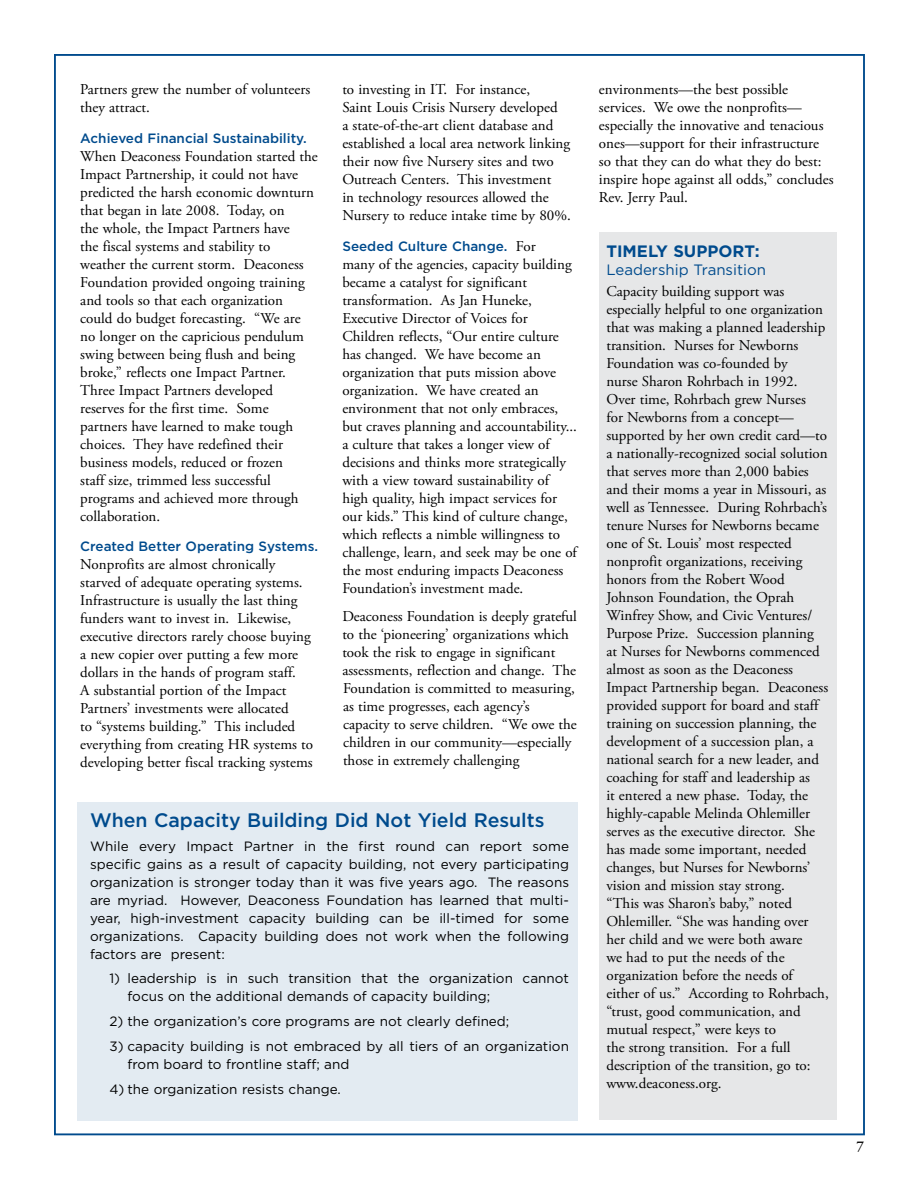
<style>
.page{position:relative;width:918px;height:1188px;background:#fff}
.page>*{position:absolute;margin:0;border:0;box-sizing:border-box;transform-origin:0 0}
.t1{font:500 19.5px "Gotham";color:#004b8d}
.t2{font:700 16.5px "Gotham";color:#004b8d}
.t3{font:15px/18px "Adobe Garamond Pro";color:#000}
.t4{font:15px "Gotham";color:#004b8d}
.t5{font:600 15px "Adobe Garamond Pro";color:#000}
.t6{font:13.5px/18px "Gotham";color:#000}
.t7{font:500 13.5px "Gotham";color:#004b8d}
.s1{font-family:"Adobe Garamond Pro";font-weight:400;font-size:15px;color:#000}
</style>
<div class="page">
<div style="left:599px;top:232px;width:237px;height:888px;background:#e6e7e8"></div>
<div style="left:77px;top:802px;width:500px;height:318px;background:#e3ebf2"></div>
<p class="t3" style="left:80px;top:81px;width:232px">Partners grew the number of volunteers they attract.</p>
<p class="t7" style="left:80px;top:130px;width:228px">Achieved Financial Sustainability.</p>
<p class="t3" style="left:80px;top:147px;width:239px">When Deaconess Foundation started the Impact Partnership, it could not have predicted the harsh economic downturn that began in late 2008. Today, on<br>the whole, the Impact Partners have<br>the fiscal systems and stability to weather the current storm. Deaconess Foundation provided ongoing training and tools so that each organization could do budget forecasting. “We are no longer on the capricious pendulum swing between being flush and being broke,” reflects one Impact Partner.<br>Three Impact Partners developed reserves for the first time. Some partners have learned to make tough choices. They have redefined their business models, reduced or frozen<br>staff size, trimmed less successful programs and achieved more through collaboration.</p>
<p class="t7" style="left:80px;top:538px;width:239px">Created Better Operating Systems.</p>
<p class="t3" style="left:80px;top:556px;width:234px">Nonprofits are almost chronically starved of adequate operating systems.<br>Infrastructure is usually the last thing funders want to invest in. Likewise, executive directors rarely choose buying a new copier over putting a few more dollars in the hands of program staff.<br>A substantial portion of the Impact Partners’ investments were allocated<br>to “systems building.” This included everything from creating HR systems to developing better fiscal tracking systems</p>
<p class="t3" style="left:342px;top:81px;width:230px">to investing in IT. For instance,<br>Saint Louis Crisis Nursery developed<br>a state-of-the-art client database and established a local area network linking their now five Nursery sites and two Outreach Centers. This investment<br>in technology resources allowed the Nursery to reduce intake time by 80%.</p>
<p class="t7" style="left:342px;top:238px;width:195px">Seeded Culture Change. <span class="s1">For</span></p>
<p class="t3" style="left:342px;top:255px;width:236px">many of the agencies, capacity building became a catalyst for significant transformation. As Jan Huneke, Executive Director of Voices for Children reflects, “Our entire culture has changed. We have become an organization that puts mission above organization. We have created an environment that not only embraces, but craves planning and accountability... a culture that takes a longer view of decisions and thinks more strategically with a view toward sustainability of high quality, high impact services for our kids.” This kind of culture change, which reflects a nimble willingness to challenge, learn, and seek may be one of the most enduring impacts Deaconess Foundation’s investment made.</p>
<p class="t3" style="left:342px;top:608px;width:236px">Deaconess Foundation is deeply grateful to the ‘pioneering’ organizations which took the risk to engage in significant assessments, reflection and change. The Foundation is committed to measuring, as time progresses, each agency’s capacity to serve children. “We owe the children in our community—especially those in extremely challenging</p>
<h1 class="t1" style="left:90px;top:809px;width:456px">When Capacity Building Did Not Yield Results</h1>
<p class="t6" style="left:90px;top:837px;width:481px;text-align:justify">While every Impact Partner in the first round can report some specific gains as a result of capacity building, not every participating organization is stronger today than it was five years ago. The reasons are myriad. However, Deaconess Foundation has learned that multi&shy;year, high-investment capacity building can be ill-timed for some organizations. Capacity building does not work when the following factors are present:</p>
<p class="t6" style="left:128px;top:969px;width:443px;text-indent:-18px">1) leadership is in such transition that the organization cannot focus on the additional demands of capacity building;</p>
<p class="t6" style="left:109px;top:1012px;width:401px">2) the organization’s core programs are not clearly defined;</p>
<p class="t6" style="left:128px;top:1037px;width:443px;text-indent:-18px">3) capacity building is not embraced by all tiers of an organization from board to frontline staff; and</p>
<p class="t6" style="left:109px;top:1080px;width:233px">4) the organization resists change.</p>
<p class="t3" style="left:599px;top:81px;width:236px">environments—the best possible services. We owe the nonprofits— especially the innovative and tenacious ones—support for their infrastructure so that they can do what they do best: inspire hope against all odds,” concludes Rev. Jerry Paul.</p>
<p class="t2" style="left:606px;top:241px;width:155px">TIMELY SUPPORT:</p>
<p class="t4" style="left:606px;top:261px;width:161px">Leadership Transition</p>
<p class="t3" style="left:606px;top:283px;width:224px">Capacity building support was especially helpful to one organization that was making a planned leadership transition. Nurses for Newborns Foundation was co-founded by<br>nurse Sharon Rohrbach in 1992.<br>Over time, Rohrbach grew Nurses<br>for Newborns from a concept— supported by her own credit card—to a nationally-recognized social solution that serves more than 2,000 babies and their moms a year in Missouri, as well as Tennessee. During Rohrbach’s tenure Nurses for Newborns became one of St. Louis’ most respected nonprofit organizations, receiving honors from the Robert Wood Johnson Foundation, the Oprah Winfrey Show, and Civic Ventures/ Purpose Prize. Succession planning<br>at Nurses for Newborns commenced almost as soon as the Deaconess Impact Partnership began. Deaconess provided support for board and staff training on succession planning, the development of a succession plan, a national search for a new leader, and coaching for staff and leadership as<br>it entered a new phase. Today, the highly-capable Melinda Ohlemiller serves as the executive director. She has made some important, needed changes, but Nurses for Newborns’ vision and mission stay strong.<br>“This was Sharon’s baby,” noted Ohlemiller. “She was handing over her child and we were both aware<br>we had to put the needs of the organization before the needs of either of us.” According to Rohrbach, “trust, good communication, and mutual respect,” were keys to<br>the strong transition. For a full description of the transition, go to: www.deaconess.org.</p>
<p class="t5" style="left:856px;top:1137px;width:9px">7</p>
</div>
